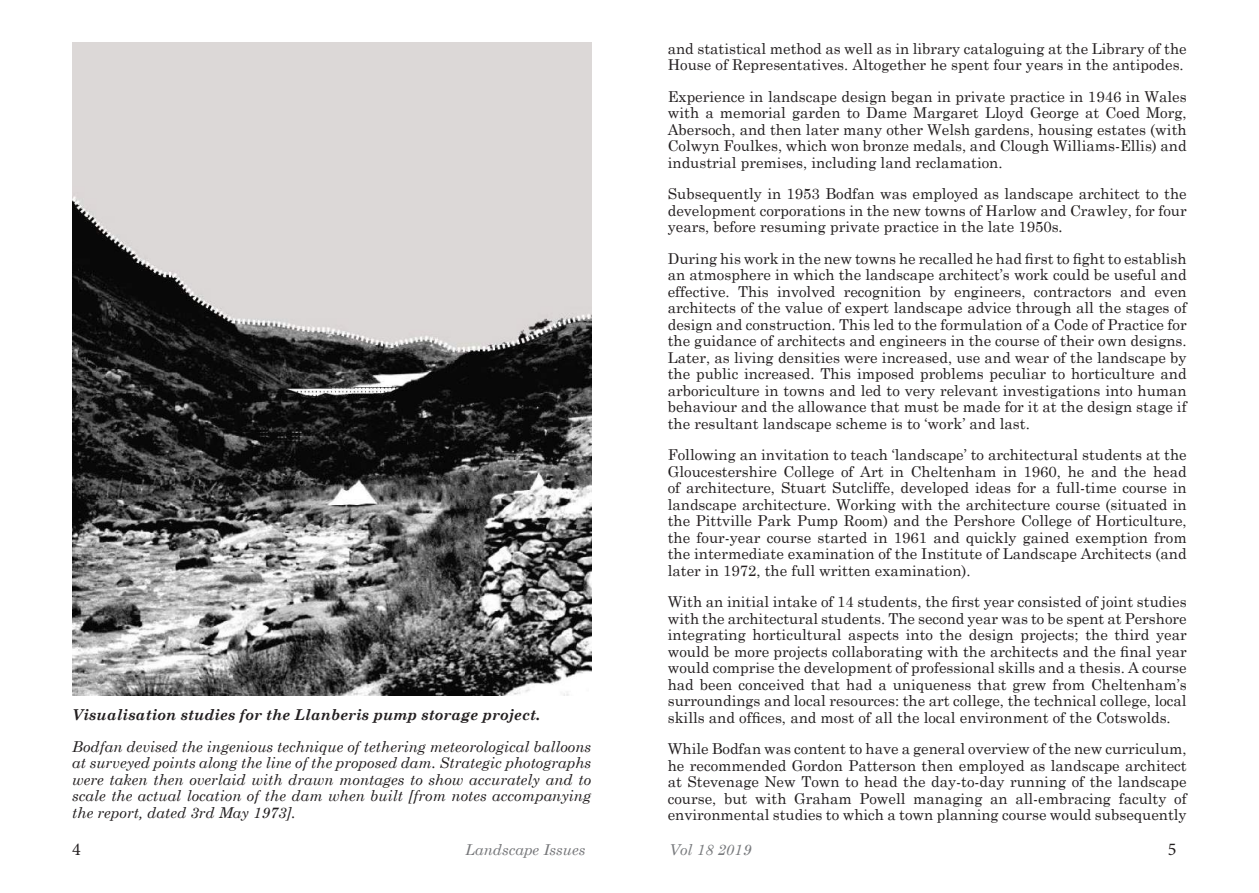
<style>
.page{position:relative;width:1259px;height:893px;background:#fff}
.page>*{position:absolute;margin:0;border:0;box-sizing:border-box;transform-origin:0 0}
.t1{font:18px "Minion Pro";color:#231f20}
.t2{font:15px/16.5px "Century Schoolbook";color:#231f20;text-align:justify}
.t3{font:italic 15px/16.5px "Century Schoolbook";color:#231f20;text-align:justify}
.t4{font:italic 700 15px "Century Schoolbook";color:#231f20}
.t5{font:italic 15px "Century Schoolbook";color:#757679}
.t6{font:italic 15px "Century Schoolbook";color:#787a7d}
.s1{font-style:italic}
</style>
<div class="page">
<img style="left:72px;top:43px;width:519px;height:652px">
<p class="t4" style="left:72px;top:703px;width:470px">Visualisation studies for the Llanberis pump storage project.</p>
<p class="t3" style="left:72px;top:737px;width:520px">Bodfan devised the ingenious technique of tethering meteorological balloons at surveyed points along the line of the proposed dam. Strategic photographs were taken then overlaid with drawn montages to show accurately and to scale the actual location of the dam when built [from notes accompanying the report, dated 3rd May 1973].</p>
<p class="t2" style="left:668px;top:39px;width:520px">and statistical method as well as in library cataloguing at the Library of the<br>House of Representatives. Altogether he spent four years in the antipodes.</p>
<p class="t2" style="left:668px;top:87px;width:520px">Experience in landscape design began in private practice in 1946 in Wales with a memorial garden to Dame Margaret Lloyd George at Coed Morg, Abersoch, and then later many other Welsh gardens, housing estates (with Colwyn Foulkes, which won bronze medals, and Clough Williams-Ellis) and industrial premises, including land reclamation.</p>
<p class="t2" style="left:668px;top:184px;width:520px">Subsequently in 1953 Bodfan was employed as landscape architect to the development corporations in the new towns of Harlow and Crawley, for four years, before resuming private practice in the late 1950s<span class="s1">.</span></p>
<p class="t2" style="left:668px;top:249px;width:520px">During his work in the new towns he recalled he had first to fight to establish an atmosphere in which the landscape architect’s work could be useful and effective. This involved recognition by engineers, contractors and even architects of the value of expert landscape advice through all the stages of design and construction. This led to the formulation of a Code of Practice for the guidance of architects and engineers in the course of their own designs.<br>Later, as living densities were increased, use and wear of the landscape by the public increased. This imposed problems peculiar to horticulture and arboriculture in towns and led to very relevant investigations into human behaviour and the allowance that must be made for it at the design stage if the resultant landscape scheme is to ‘work’ and last.</p>
<p class="t2" style="left:668px;top:445px;width:520px">Following an invitation to teach ‘landscape’ to architectural students at the Gloucestershire College of Art in Cheltenham in 1960, he and the head of architecture, Stuart Sutcliffe, developed ideas for a full-time course in landscape architecture. Working with the architecture course (situated in the Pittville Park Pump Room) and the Pershore College of Horticulture, the four-year course started in 1961 and quickly gained exemption from the intermediate examination of the Institute of Landscape Architects (and later in 1972, the full written examination).</p>
<p class="t2" style="left:668px;top:592px;width:520px">With an initial intake of 14 students, the first year consisted of joint studies with the architectural students. The second year was to be spent at Pershore integrating horticultural aspects into the design projects; the third year would be more projects collaborating with the architects and the final year would comprise the development of professional skills and a thesis. A course had been conceived that had a uniqueness that grew from Cheltenham’s surroundings and local resources: the art college, the technical college, local skills and offices, and most of all the local environment of the Cotswolds.</p>
<p class="t2" style="left:668px;top:739px;width:520px">While Bodfan was content to have a general overview of the new curriculum, he recommended Gordon Patterson then employed as landscape architect at Stevenage New Town to head the day-to-day running of the landscape course, but with Graham Powell managing an all-embracing faculty of environmental studies to which a town planning course would subsequently</p>
<p class="t1" style="left:72px;top:837px;width:10px">4</p>
<p class="t5" style="left:465px;top:838px;width:122px">Landscape Issues</p>
<p class="t6" style="left:669px;top:838px;width:83px">Vol 18 2019</p>
<p class="t1" style="left:1168px;top:837px;width:10px">5</p>
</div>
